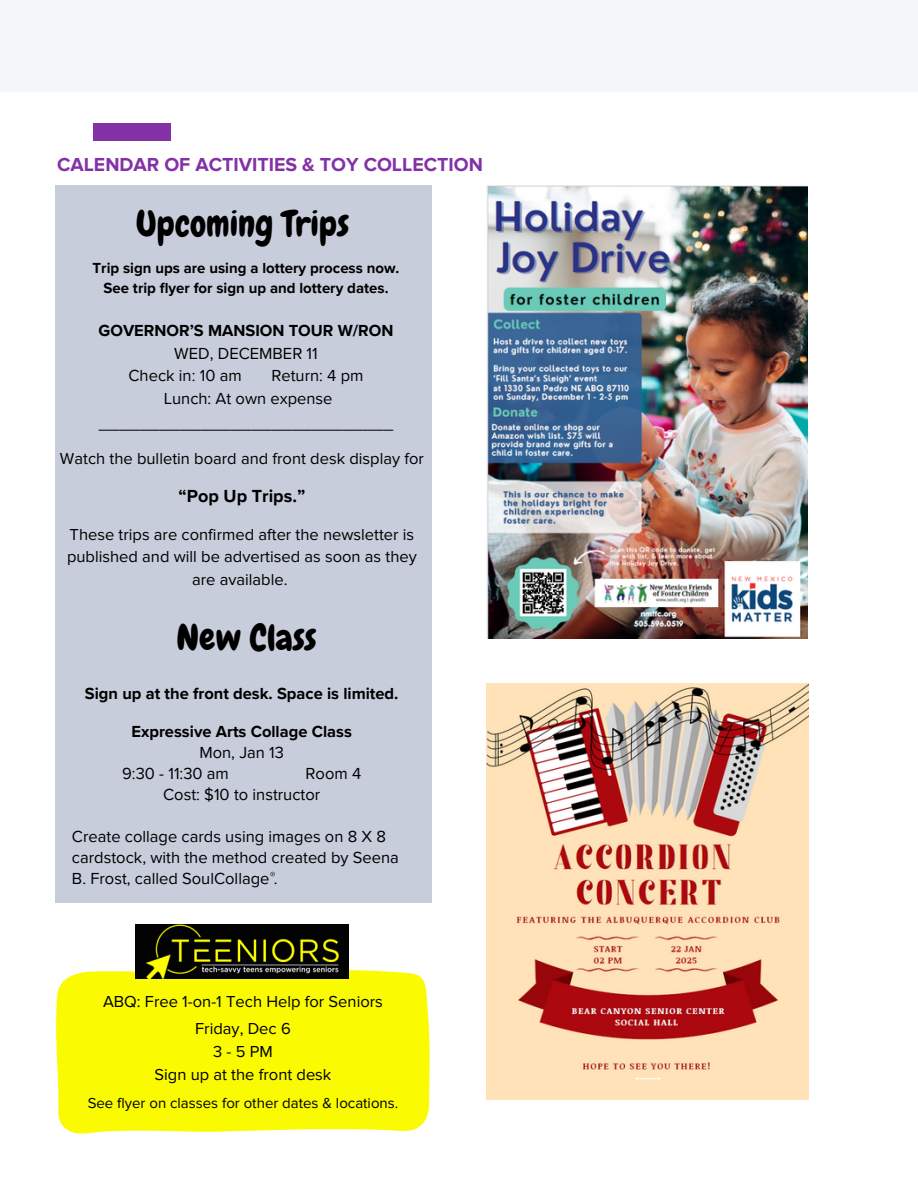
<style>
.page{position:relative;width:918px;height:1188px;background:#fff}
.page>*{position:absolute;margin:0;border:0;box-sizing:border-box;transform-origin:0 0}
.t1{font:36px "Chewy";color:#000}
.t2{font:700 19.5px "Proxima Nova";color:#8331a7}
.t3{font:18px "Proxima Nova";color:#000}
.t4{font:700 18px "Proxima Nova";color:#000}
.t5{font:16.5px/21px "Proxima Nova";color:#000}
.t6{font:700 16.5px "Proxima Nova";color:#000}
.t7{font:700 15px/20.2px "Proxima Nova";color:#000;text-align:center}
.t8{font:15px "Proxima Nova";color:#000}
</style>
<div class="page">
<div style="left:93px;top:124px;width:77px;height:17px;background:#8331a7"></div>
<div style="left:0;top:0;width:918px;height:92px;background:#f5f6f7"></div>
<svg style="left:270px;top:872px;width:5px;height:4px"></svg>
<img style="left:486px;top:683px;width:322px;height:416px">
<div style="left:56px;top:970px;width:374px;height:164px;background:#fafa00"></div>
<img style="left:135px;top:924px;width:214px;height:54px">
<img style="left:487px;top:186px;width:321px;height:452px">
<p class="t2" style="left:57px;top:153px;width:427px">CALENDAR OF ACTIVITIES &amp; TOY COLLECTION</p>
<h3 class="t1" style="left:136px;top:201px;width:215px">Upcoming Trips</h3>
<p class="t7" style="left:93px;top:258px;width:308px">Trip sign ups are using a lottery process now.<br>See trip flyer for sign up and lottery dates.</p>
<p class="t6" style="left:99px;top:321px;width:297px">GOVERNOR’S MANSION TOUR W/RON</p>
<p class="t5" style="left:128px;top:342px;width:191px;line-height:22.5px;text-indent:46px">WED, DECEMBER 11<br>Check in: 10 am</p>
<p class="t5" style="left:164px;top:365px;width:201px;line-height:22.5px;text-indent:108px">Return: 4 pm<br>Lunch: At own expense</p>
<p class="t3" style="left:99px;top:413px;width:296px">_____________________________</p>
<p class="t5" style="left:60px;top:449px;width:365px">Watch the bulletin board and front desk display for</p>
<h1 class="t4" style="left:179px;top:486px;width:128px">“Pop Up Trips.”</h1>
<p class="t5" style="left:67px;top:523px;width:351px;line-height:22.8px;text-align:center">These trips are confirmed after the newsletter is published and will be advertised as soon as they are available.</p>
<p class="t1" style="left:177px;top:615px;width:141px">New Class</p>
<p class="t6" style="left:85px;top:684px;width:315px">Sign up at the front desk. Space is limited.</p>
<h5 class="t6" style="left:131px;top:722px;width:222px">Expressive Arts Collage Class</h5>
<p class="t5" style="left:199px;top:742px;width:86px">Mon, Jan 13</p>
<p class="t5" style="left:122px;top:763px;width:108px">9:30 - 11:30 am</p>
<p class="t5" style="left:306px;top:763px;width:57px">Room 4</p>
<p class="t5" style="left:163px;top:784px;width:159px">Cost: $10 to instructor</p>
<p class="t5" style="left:72px;top:826px;width:328px">Create collage cards using images on 8 X 8 cardstock, with the method created by Seena<br>B. Frost, called SoulCollage .</p>
<p class="t5" style="left:103px;top:991px;width:281px">ABQ: Free 1-on-1 Tech Help for Seniors</p>
<p class="t5" style="left:195px;top:1018px;width:97px">Friday, Dec 6</p>
<p class="t5" style="left:213px;top:1041px;width:61px">3-5PM</p>
<p class="t5" style="left:155px;top:1064px;width:178px">Sign up at the front desk</p>
<p class="t8" style="left:88px;top:1094px;width:312px">See flyer on classes for other dates &amp; locations.</p>
</div>
